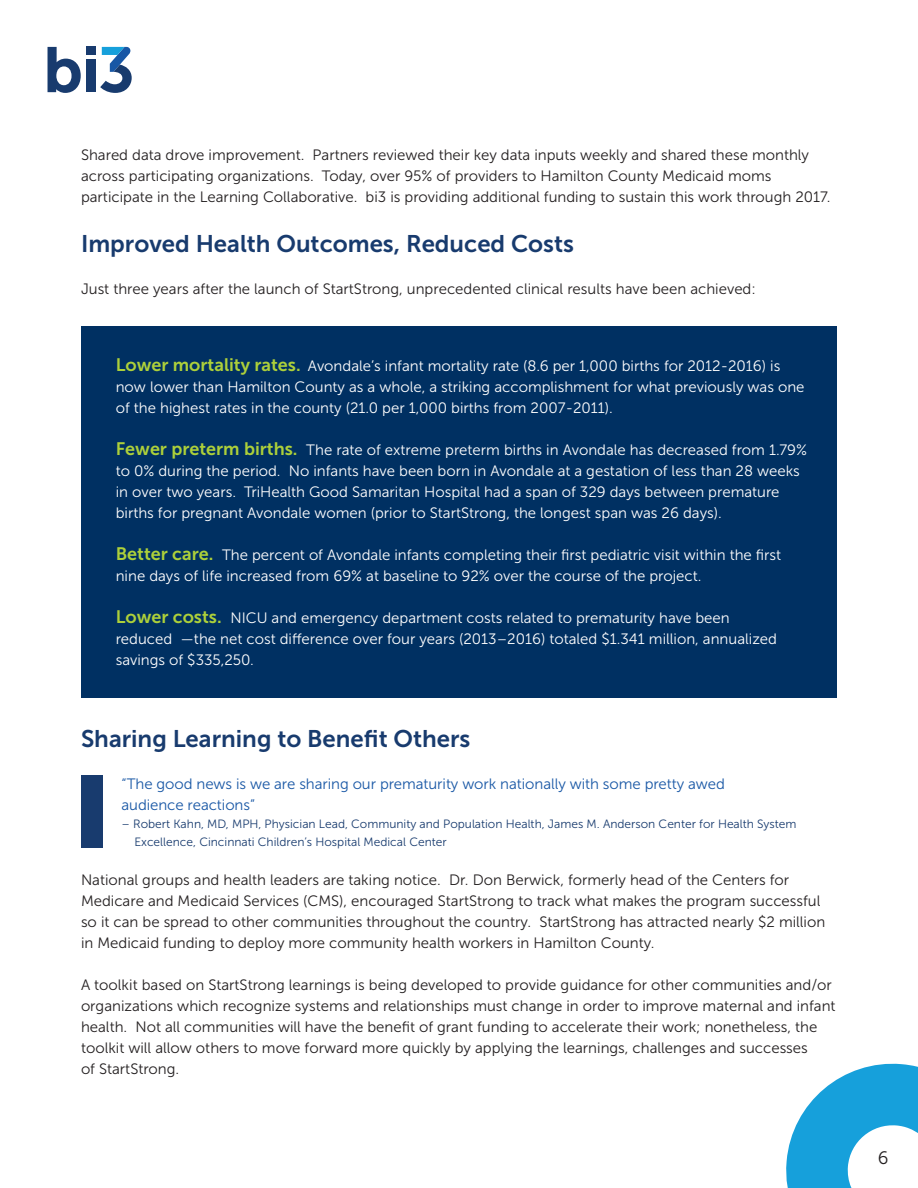
<style>
.page{position:relative;width:918px;height:1188px;background:#fff}
.page>*{position:absolute;margin:0;border:0;box-sizing:border-box;transform-origin:0 0}
.t1{font:24px "Museo Sans 700";color:#183b6e}
.t2{font:18px "Museo Sans 300";color:#231f20}
.t3{font:15px/21px "Museo Sans 300";color:#231f20}
.t4{font:15px/21px "Museo Sans 300";color:#fff}
.t5{font:15px/21px "Museo Sans 300";letter-spacing:-.005em;color:#1857a5}
.t6{font:12px "Museo Sans 300";color:#183b6e}
.s1{font-family:"Museo Sans 700";font-size:18px;color:#add03a}
</style>
<div class="page">
<svg style="left:786px;top:1063px;width:132px;height:125px"></svg>
<svg style="left:48px;top:47px;width:33px;height:46px"></svg>
<div style="left:86px;top:47px;width:9px;height:8px;background:#183b6e"></div>
<div style="left:86px;top:59px;width:9px;height:33px;background:#183b6e"></div>
<svg style="left:100px;top:47px;width:32px;height:46px"></svg>
<div style="left:81px;top:326px;width:756px;height:372px;background:#003062"></div>
<div style="left:81px;top:775px;width:22px;height:73px;background:#183b6e"></div>
<p class="t3" style="left:81px;top:144px;width:751px">Shared data drove improvement. Partners reviewed their key data inputs weekly and shared these monthly across participating organizations. Today, over 95% of providers to Hamilton County Medicaid moms participate in the Learning Collaborative. bi3 is providing additional funding to sustain this work through 2017.</p>
<p class="t1" style="left:81px;top:230px;width:495px">Improved Health Outcomes, Reduced Costs</p>
<p class="t3" style="left:81px;top:278px;width:676px">Just three years after the launch of StartStrong, unprecedented clinical results have been achieved:</p>
<p class="t4" style="left:116px;top:356px;width:690px"><span class="s1">Lower mortality rates.</span> Avondale’s infant mortality rate (8.6 per 1,000 births for 2012-2016) is now lower than Hamilton County as a whole, a striking accomplishment for what previously was one of the highest rates in the county (21.0 per 1,000 births from 2007-2011).</p>
<p class="t4" style="left:116px;top:440px;width:693px"><span class="s1">Fewer preterm births.</span> The rate of extreme preterm births in Avondale has decreased from 1.79% to 0% during the period. No infants have been born in Avondale at a gestation of less than 28 weeks in over two years. TriHealth Good Samaritan Hospital had a span of 329 days between premature births for pregnant Avondale women (prior to StartStrong, the longest span was 26 days).</p>
<p class="t4" style="left:116px;top:545px;width:667px"><span class="s1">Better care.</span> The percent of Avondale infants completing their first pediatric visit within the first nine days of life increased from 69% at baseline to 92% over the course of the project.</p>
<p class="t4" style="left:116px;top:608px;width:663px"><span class="s1">Lower costs.</span> NICU and emergency department costs related to prematurity have been reduced —the net cost difference over four years (2013–2016) totaled $1.341 million, annualized savings of $335,250.</p>
<p class="t1" style="left:81px;top:725px;width:391px">Sharing Learning to Benefit Others</p>
<p class="t5" style="left:122px;top:773px;width:605px">“The good news is we are sharing our prematurity work nationally with some pretty awed audience reactions”</p>
<p class="t6" style="left:122px;top:817px;width:677px">– Robert Kahn, MD, MPH, Physician Lead, Community and Population Health, James M. Anderson Center for Health System</p>
<p class="t6" style="left:134px;top:835px;width:314px">Excellence, Cincinnati Children’s Hospital Medical Center</p>
<p class="t3" style="left:81px;top:869px;width:746px">National groups and health leaders are taking notice. Dr. Don Berwick, formerly head of the Centers for Medicare and Medicaid Services (CMS), encouraged StartStrong to track what makes the program successful so it can be spread to other communities throughout the country. StartStrong has attracted nearly $2 million in Medicaid funding to deploy more community health workers in Hamilton County.</p>
<p class="t3" style="left:81px;top:974px;width:756px">A toolkit based on StartStrong learnings is being developed to provide guidance for other communities and/or organizations which recognize systems and relationships must change in order to improve maternal and infant health. Not all communities will have the benefit of grant funding to accelerate their work; nonetheless, the toolkit will allow others to move forward more quickly by applying the learnings, challenges and successes<br>of StartStrong.</p>
<p class="t2" style="left:878px;top:1148px;width:12px">6</p>
</div>
